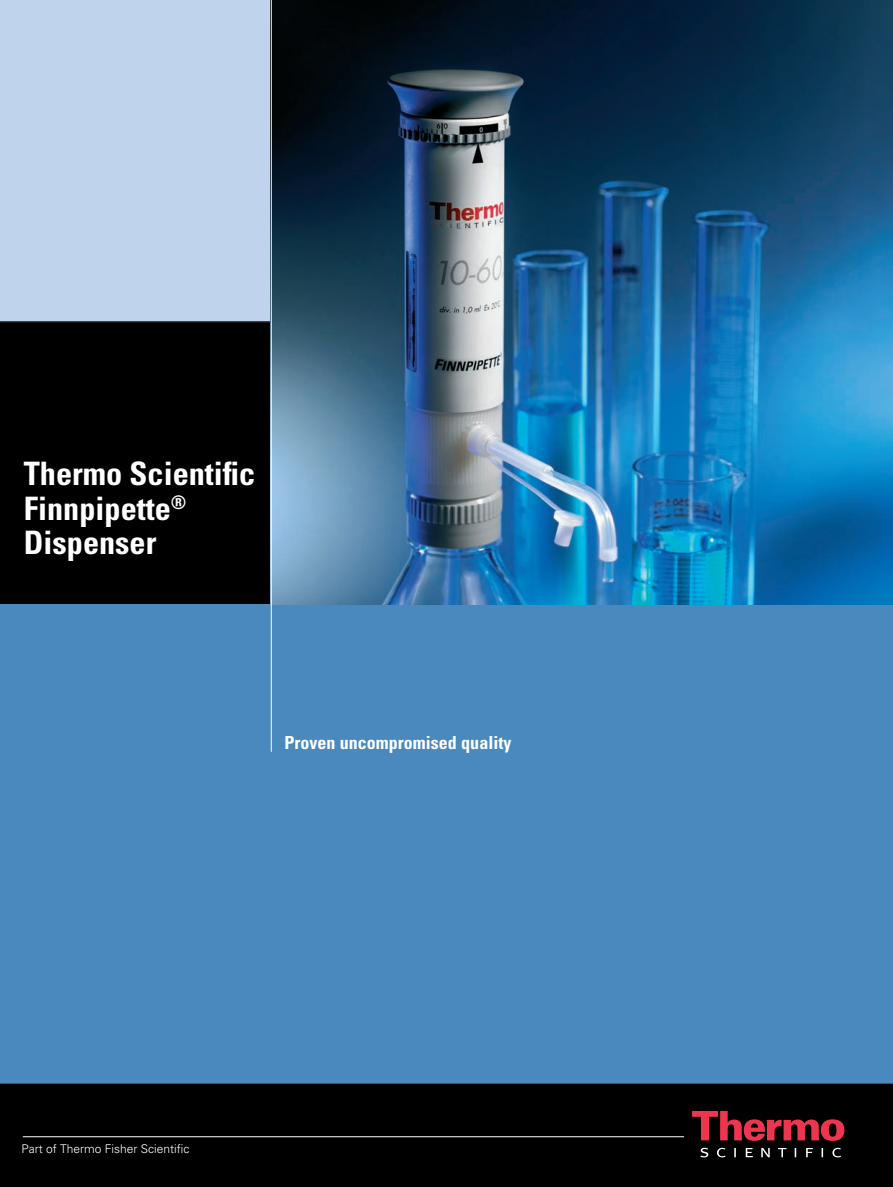
<style>
.page{position:relative;width:893px;height:1187px;background:#fff}
.page>*{position:absolute;margin:0;border:0;box-sizing:border-box;transform-origin:0 0}
.t1{font:700 condensed 32.25px/34.5px "Univers LT Std";color:#fff}
.t2{font:700 condensed 18px "Univers LT Std";color:#fff}
.t3{font:300 12px "Univers";color:#fff}
</style>
<div class="page">
<div style="left:0;top:0;width:893px;height:1186px;background:#4a89be"></div>
<div style="left:0;top:0;width:270px;height:604px;background:#000"></div>
<div style="left:0;top:0;width:271px;height:323px;background:#bfd4ec"></div>
<img style="left:272px;top:0;width:621px;height:604px">
<hr style="left:271px;top:0;width:1px;height:751px;background:#fff">
<div style="left:0;top:1083px;width:893px;height:103px;background:#000"></div>
<hr style="left:23px;top:1136px;width:661px;height:1px;background:#fff">
<svg style="left:692px;top:1110px;width:152px;height:30px;background:#6b1723"></svg>
<svg style="left:700px;top:1147px;width:141px;height:10px"></svg>
<p class="t1" style="left:24px;top:459px;width:233px">Thermo Scientific<br>Finnpipette<sup>®<br></sup>Dispenser</p>
<p class="t2" style="left:285px;top:735px;width:228px">Proven uncompromised quality</p>
<p class="t3" style="left:21px;top:1143px;width:170px">Part of Thermo Fisher Scientific</p>
</div>
